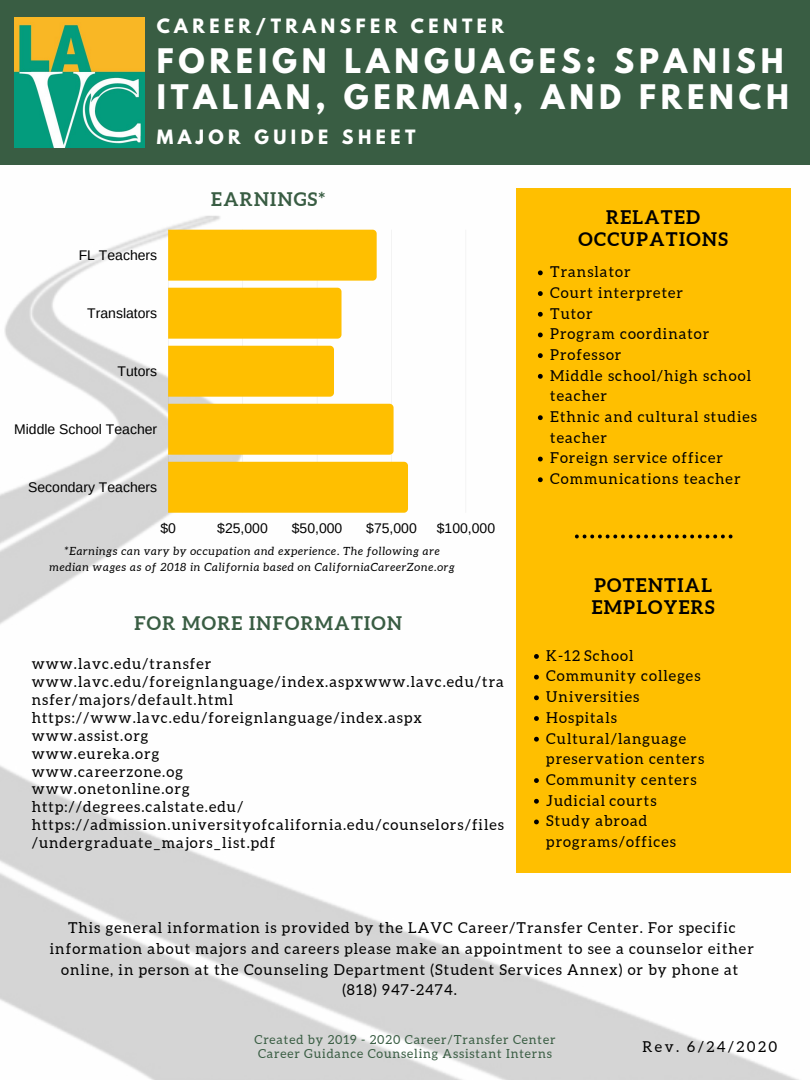
<style>
.page{position:relative;width:810px;height:1080px;background:#fff}
.page>*{position:absolute;margin:0;border:0;box-sizing:border-box;transform-origin:0 0}
.t1{font:700 30px/36.1px "League Spartan";letter-spacing:.16em;color:#fff}
.t2{font:700 18.75px/21.6px "Aleo";letter-spacing:.07em;color:#000;text-align:center}
.t3{font:700 18.75px "Aleo";letter-spacing:.07em;color:#395d43}
.t4{font:700 17.5px "League Spartan";letter-spacing:.255em;color:#fff}
.t5{font:15px/20.7px "Aleo";letter-spacing:.07em;color:#000}
.t6{font:15px "Aleo";letter-spacing:.16em;color:#000}
.t7{font:14px "Arimo";color:#000}
.t8{font:12.5px/13.1px "Aleo";letter-spacing:.07em;color:#395d43}
.t9{font:italic 11.25px/15.8px "Aleo";letter-spacing:.07em;color:#000;text-align:center}
</style>
<div class="page">
<img style="left:0;top:164px;width:810px;height:916px">
<div style="left:517px;top:188px;width:274px;height:685px;background:#ffbf00"></div>
<svg style="left:534px;top:654px;width:5px;height:5px"></svg>
<svg style="left:534px;top:675px;width:5px;height:5px"></svg>
<svg style="left:534px;top:695px;width:5px;height:5px"></svg>
<svg style="left:534px;top:716px;width:5px;height:5px"></svg>
<svg style="left:534px;top:737px;width:5px;height:5px"></svg>
<svg style="left:534px;top:778px;width:5px;height:5px"></svg>
<svg style="left:534px;top:799px;width:5px;height:5px"></svg>
<svg style="left:534px;top:820px;width:5px;height:4px"></svg>
<svg style="left:575px;top:535px;width:158px;height:3px"></svg>
<div style="left:0;top:0;width:810px;height:164px;background:#395d43"></div>
<img style="left:14px;top:18px;width:131px;height:130px">
<hr style="left:168px;top:230px;width:1px;height:283px;background:#222">
<hr style="left:242px;top:230px;width:1px;height:283px;background:#222">
<hr style="left:317px;top:230px;width:1px;height:283px;background:#222">
<hr style="left:391px;top:230px;width:1px;height:283px;background:#222">
<hr style="left:466px;top:230px;width:1px;height:283px;background:#222">
<div style="left:168px;top:230px;width:209px;height:51px;background:#ffbf00"></div>
<div style="left:168px;top:288px;width:174px;height:51px;background:#ffbf00"></div>
<div style="left:168px;top:346px;width:166px;height:51px;background:#ffbf00"></div>
<div style="left:168px;top:404px;width:226px;height:51px;background:#ffbf00"></div>
<div style="left:168px;top:462px;width:240px;height:51px;background:#ffbf00"></div>
<svg style="left:538px;top:270px;width:5px;height:5px"></svg>
<svg style="left:538px;top:291px;width:5px;height:5px"></svg>
<svg style="left:538px;top:312px;width:5px;height:5px"></svg>
<svg style="left:538px;top:333px;width:5px;height:4px"></svg>
<svg style="left:538px;top:353px;width:5px;height:5px"></svg>
<svg style="left:538px;top:374px;width:5px;height:5px"></svg>
<svg style="left:538px;top:415px;width:5px;height:5px"></svg>
<svg style="left:538px;top:457px;width:5px;height:4px"></svg>
<svg style="left:538px;top:477px;width:5px;height:5px"></svg>
<p class="t4" style="left:157px;top:17px;width:349px">CAREER/TRANSFER CENTER</p>
<h1 class="t1" style="left:157px;top:47px;width:634px">FOREIGN LANGUAGES: SPANISH<br>ITALIAN, GERMAN, AND FRENCH</h1>
<p class="t4" style="left:157px;top:129px;width:260px">MAJOR GUIDE SHEET</p>
<p class="t7" style="left:79px;top:247px;width:80px">FL Teachers</p>
<p class="t7" style="left:87px;top:305px;width:71px">Translators</p>
<p class="t7" style="left:118px;top:363px;width:41px">Tutors</p>
<p class="t7" style="left:14px;top:421px;width:145px">Middle School Teacher</p>
<p class="t7" style="left:28px;top:479px;width:131px">Secondary Teachers</p>
<p class="t3" style="left:211px;top:188px;width:116px">EARNINGS*</p>
<p class="t7" style="left:160px;top:520px;width:17px">$0</p>
<p class="t7" style="left:217px;top:520px;width:52px">$25,000</p>
<p class="t7" style="left:292px;top:520px;width:52px">$50,000</p>
<p class="t7" style="left:366px;top:520px;width:52px">$75,000</p>
<p class="t7" style="left:437px;top:520px;width:60px">$100,000</p>
<p class="t9" style="left:49px;top:543px;width:407px">*Earnings can vary by occupation and experience. The following are median wages as of 2018 in California based on CaliforniaCareerZone.org</p>
<p class="t3" style="left:135px;top:612px;width:269px">FOR MORE INFORMATION</p>
<p class="t5" style="left:32px;top:655px;width:474px;line-height:17.9px">www.lavc.edu/transfer www.lavc.edu/foreignlanguage/index.aspxwww.lavc.edu/tra nsfer/majors/default.html https://www.lavc.edu/foreignlanguage/index.aspx www.assist.org<br>www.eureka.org<br>www.careerzone.og<br>www.onetonline.org<br>http://degrees.calstate.edu/ https://admission.universityofcalifornia.edu/counselors/files /undergraduate_majors_list.pdf</p>
<p class="t2" style="left:579px;top:207px;width:151px">RELATED<br>OCCUPATIONS</p>
<p class="t5" style="left:550px;top:261px;width:208px">Translator<br>Court interpreter<br>Tutor<br>Program coordinator<br>Professor<br>Middle school/high school teacher<br>Ethnic and cultural studies teacher<br>Foreign service officer<br>Communications teacher</p>
<p class="t2" style="left:592px;top:574px;width:124px;text-align:left">POTENTIAL<br>EMPLOYERS</p>
<p class="t5" style="left:546px;top:645px;width:159px">K-12 School<br>Community colleges<br>Universities<br>Hospitals<br>Cultural/language preservation centers<br>Community centers<br>Judicial courts<br>Study abroad programs/offices</p>
<p class="t5" style="left:50px;top:918px;width:705px;text-align:center">This general information is provided by the LAVC Career/Transfer Center. For specific information about majors and careers please make an appointment to see a counselor either online, in person at the Counseling Department (Student Services Annex) or by phone at (818) 947-2474.</p>
<p class="t8" style="left:255px;top:1033px;width:302px">Created by 2019 - 2020 Career/Transfer Center<br>Career Guidance Counseling Assistant Interns</p>
<p class="t6" style="left:643px;top:1038px;width:136px">Rev. 6/24/2020</p>
</div>
